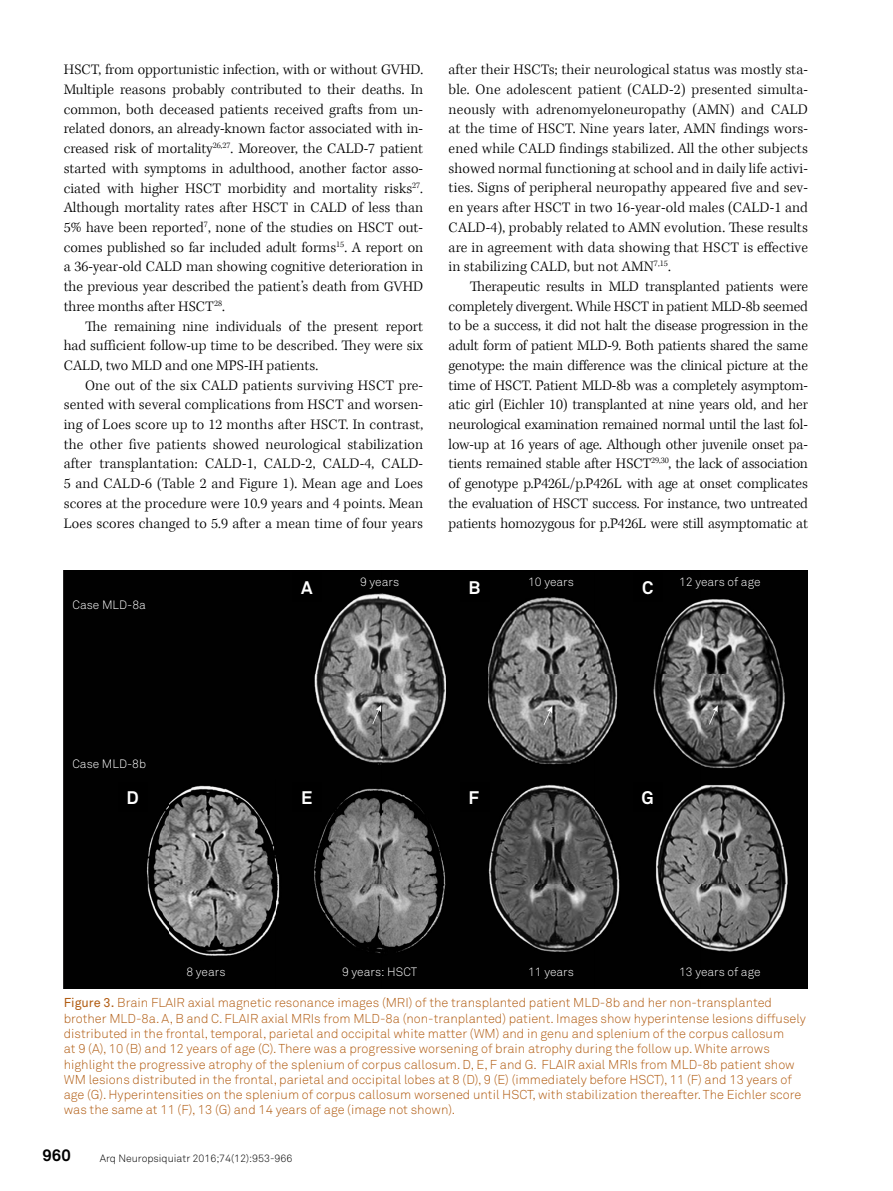
<style>
.page{position:relative;width:893px;height:1191px;background:#fff}
.page>*{position:absolute;margin:0;border:0;box-sizing:border-box;transform-origin:0 0}
.t1{font:700 18px "Akkurat Pro";color:#fff}
.t2{font:700 16.5px "Akkurat Pro";color:#000}
.t3{font:300 15px/19.6px "Kepler Std";letter-spacing:.005em;color:#000;text-align:justify}
.t4{font:12.75px/15.3px "Akkurat Light Pro";color:#b15c12}
.t5{font:12px "Akkurat Light Pro";color:#fff}
.t6{font:10.5px "Akkurat Light Pro";color:#000}
.s1{font-family:"Akkurat Pro"}
</style>
<div class="page">
<img style="left:64px;top:570px;width:744px;height:418px">
<svg style="left:372px;top:705px;width:9px;height:19px"></svg>
<svg style="left:544px;top:706px;width:8px;height:19px"></svg>
<svg style="left:709px;top:705px;width:9px;height:19px"></svg>
<div style="left:292px;top:571px;width:30px;height:30px;background:#000"></div>
<div style="left:460px;top:571px;width:30px;height:30px;background:#000"></div>
<div style="left:633px;top:571px;width:30px;height:30px;background:#000"></div>
<div style="left:118px;top:781px;width:30px;height:30px;background:#000"></div>
<div style="left:292px;top:781px;width:30px;height:30px;background:#000"></div>
<div style="left:460px;top:781px;width:30px;height:30px;background:#000"></div>
<div style="left:633px;top:781px;width:30px;height:30px;background:#000"></div>
<p class="t3" style="left:64px;top:60px;width:361px">HSCT, from opportunistic infection, with or without GVHD.<br>Multiple reasons probably contributed to their deaths. In common, both deceased patients received grafts from un&shy;related donors, an already-known factor associated with in&shy;creased risk of mortality<sup>26,27</sup>. Moreover, the CALD-7 patient started with symptoms in adulthood, another factor asso&shy;ciated with higher HSCT morbidity and mortality risks<sup>27</sup>.<br>Although mortality rates after HSCT in CALD of less than 5% have been reported<sup>7</sup>, none of the studies on HSCT out&shy;comes published so far included adult forms<sup>15</sup>. A report on a 36-year-old CALD man showing cognitive deterioration in the previous year described the patient’s death from GVHD three months after HSCT<sup>28</sup>.</p>
<p class="t3" style="left:64px;top:317px;width:361px;text-indent:21px">The remaining nine individuals of the present report had sufficient follow-up time to be described. They were six CALD, two MLD and one MPS-IH patients.</p>
<p class="t3" style="left:64px;top:376px;width:361px;text-indent:21px">One out of the six CALD patients surviving HSCT pre&shy;sented with several complications from HSCT and worsen&shy;ing of Loes score up to 12 months after HSCT. In contrast, the other five patients showed neurological stabilization after transplantation: CALD-1, CALD-2, CALD-4, CALD-5 and CALD-6 (Table 2 and Figure 1). Mean age and Loes scores at the procedure were 10.9 years and 4 points. Mean Loes scores changed to 5.9 after a mean time of four years</p>
<p class="t3" style="left:449px;top:60px;width:361px">after their HSCTs; their neurological status was mostly sta&shy;ble. One adolescent patient (CALD-2) presented simulta&shy;neously with adrenomyeloneuropathy (AMN) and CALD at the time of HSCT. Nine years later, AMN findings wors&shy;ened while CALD findings stabilized. All the other subjects showed normal functioning at school and in daily life activi&shy;ties. Signs of peripheral neuropathy appeared five and sev&shy;en years after HSCT in two 16-year-old males (CALD-1 and CALD-4), probably related to AMN evolution. These results are in agreement with data showing that HSCT is effective in stabilizing CALD, but not AMN<sup>7,15</sup>.</p>
<p class="t3" style="left:449px;top:277px;width:361px;text-indent:21px">Therapeutic results in MLD transplanted patients were completely divergent. While HSCT in patient MLD-8b seemed to be a success, it did not halt the disease progression in the adult form of patient MLD-9. Both patients shared the same genotype: the main difference was the clinical picture at the time of HSCT. Patient MLD-8b was a completely asymptom&shy;atic girl (Eichler 10) transplanted at nine years old, and her neurological examination remained normal until the last fol&shy;low-up at 16 years of age. Although other juvenile onset pa&shy;tients remained stable after HSCT<sup>29,30</sup>, the lack of association of genotype p.P426L/p.P426L with age at onset complicates the evaluation of HSCT success. For instance, two untreated patients homozygous for p.P426L were still asymptomatic at</p>
<p class="t5" style="left:73px;top:597px;width:75px">Case MLD-8a</p>
<p class="t5" style="left:360px;top:575px;width:41px">9 years</p>
<p class="t5" style="left:528px;top:575px;width:47px">10 years</p>
<p class="t1" style="left:301px;top:576px;width:13px">A</p>
<p class="t1" style="left:468px;top:576px;width:13px">B</p>
<p class="t1" style="left:642px;top:576px;width:13px">C</p>
<p class="t5" style="left:679px;top:575px;width:83px">12 years of age</p>
<p class="t5" style="left:72px;top:756px;width:75px">Case MLD-8b</p>
<p class="t1" style="left:126px;top:786px;width:14px">D</p>
<p class="t1" style="left:301px;top:786px;width:13px">E</p>
<p class="t1" style="left:468px;top:786px;width:12px">F</p>
<p class="t1" style="left:641px;top:786px;width:14px">G</p>
<p class="t5" style="left:186px;top:964px;width:41px">8 years</p>
<p class="t5" style="left:342px;top:964px;width:77px">9 years: HSCT</p>
<p class="t5" style="left:528px;top:964px;width:47px">11 years</p>
<p class="t5" style="left:679px;top:964px;width:83px">13 years of age</p>
<p class="t4" style="left:64px;top:995px;width:744px"><span class="s1">Figure 3.</span> Brain FLAIR axial magnetic resonance images (MRI) of the transplanted patient MLD-8b and her non-transplanted brother MLD-8a. A, B and C. FLAIR axial MRIs from MLD-8a (non-tranplanted) patient. Images show hyperintense lesions diffusely distributed in the frontal, temporal, parietal and occipital white matter (WM) and in genu and splenium of the corpus callosum<br>at 9 (A), 10 (B) and 12 years of age (C). There was a progressive worsening of brain atrophy during the follow up. White arrows highlight the progressive atrophy of the splenium of corpus callosum. D, E, F and G. FLAIR axial MRIs from MLD-8b patient show WM lesions distributed in the frontal, parietal and occipital lobes at 8 (D), 9 (E) (immediately before HSCT), 11 (F) and 13 years of age (G). Hyperintensities on the splenium of corpus callosum worsened until HSCT, with stabilization thereafter. The Eichler score was the same at 11 (F), 13 (G) and 14 years of age (image not shown).</p>
<p class="t2" style="left:43px;top:1145px;width:30px">960</p>
<p class="t6" style="left:100px;top:1151px;width:194px">Arq Neuropsiquiatr 2016;74(12):953-966</p>
</div>
